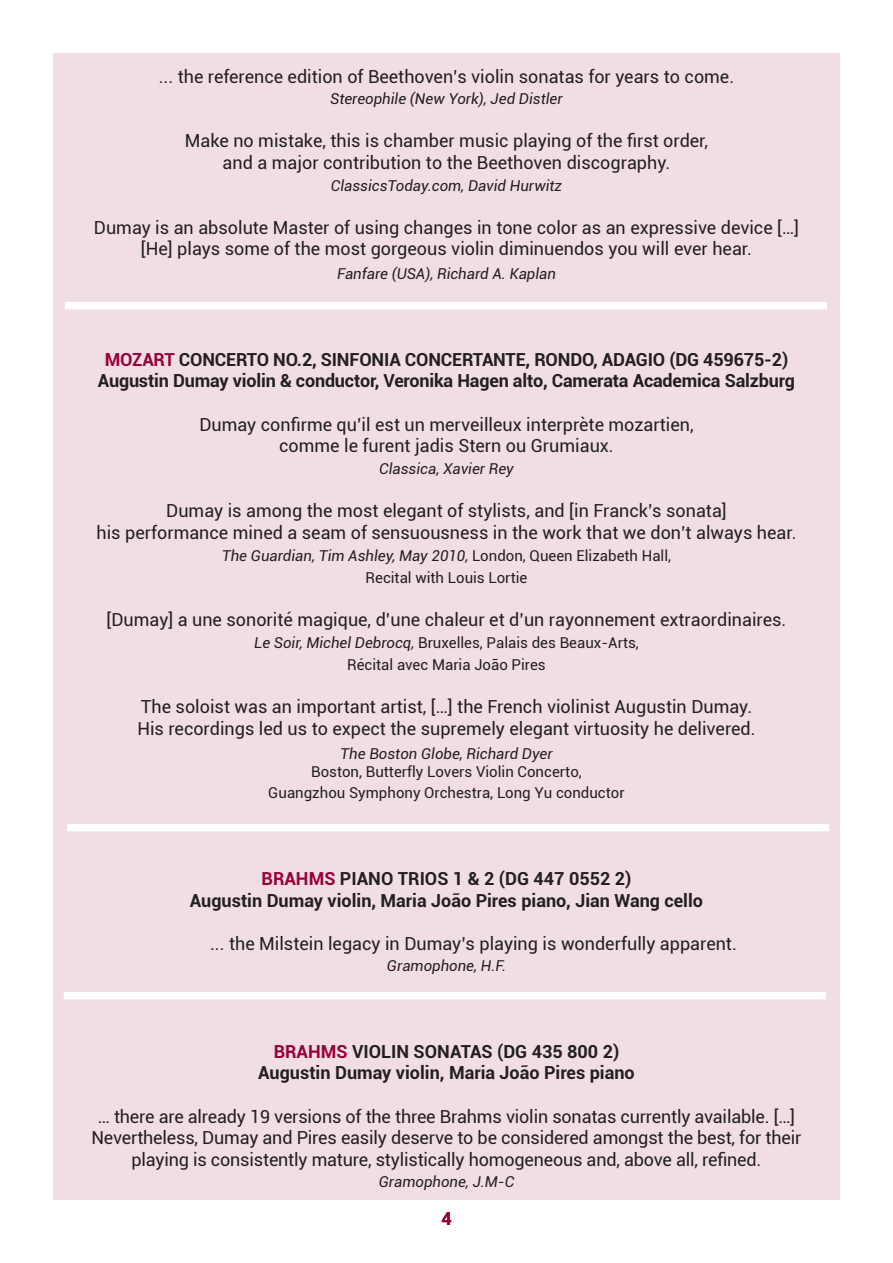
<style>
.page{position:relative;width:893px;height:1263px;background:#fff}
.page>*{position:absolute;margin:0;border:0;box-sizing:border-box;transform-origin:0 0}
.t1{font:18px/21.6px "Roboto";color:#231f20;text-align:center}
.t2{font:700 18px "Roboto";letter-spacing:-.005em;color:#231f20}
.t3{font:700 18px "Roboto";color:#97013a}
.t4{font:italic 15px "Roboto";color:#231f20}
.t5{font:15px "Roboto";color:#231f20}
.s1{color:#97013a}
.s2{font-style:normal}
.s3{font-style:italic}
</style>
<div class="page">
<div style="left:53px;top:53px;width:787px;height:1146px;background:#f1dee5"></div>
<div style="left:65px;top:302px;width:762px;height:7px;background:#fff"></div>
<div style="left:67px;top:824px;width:762px;height:7px;background:#fff"></div>
<div style="left:64px;top:992px;width:762px;height:7px;background:#fff"></div>
<p class="t1" style="left:159px;top:65px;width:577px">... the reference edition of Beethoven’s violin sonatas for years to come.</p>
<p class="t4" style="left:330px;top:88px;width:234px">Stereophile (New York), Jed Distler</p>
<p class="t1" style="left:185px;top:130px;width:525px">Make no mistake, this is chamber music playing of the first order,</p>
<p class="t1" style="left:223px;top:151px;width:449px">and a major contribution to the Beethoven discography.</p>
<p class="t4" style="left:331px;top:175px;width:233px">ClassicsToday.com, David Hurwitz</p>
<p class="t1" style="left:94px;top:216px;width:707px">Dumay is an absolute Master of using changes in tone color as an expressive device […]</p>
<p class="t1" style="left:141px;top:238px;width:613px">[He] plays some of the most gorgeous violin diminuendos you will ever hear.</p>
<p class="t4" style="left:337px;top:264px;width:220px">Fanfare (USA), Richard A. Kaplan</p>
<p class="t2" style="left:105px;top:347px;width:685px"><span class="s1">MOZART</span> CONCERTO NO.2, SINFONIA CONCERTANTE, RONDO, ADAGIO (DG 459675-2)</p>
<p class="t2" style="left:98px;top:368px;width:698px">Augustin Dumay violin &amp; conductor, Veronika Hagen alto, Camerata Academica Salzburg</p>
<p class="t1" style="left:199px;top:413px;width:496px">Dumay confirme qu’il est un merveilleux interprète mozartien,</p>
<p class="t1" style="left:279px;top:434px;width:336px">comme le furent jadis Stern ou Grumiaux.</p>
<p class="t4" style="left:379px;top:458px;width:136px">Classica, Xavier Rey</p>
<p class="t1" style="left:166px;top:499px;width:562px">Dumay is among the most elegant of stylists, and [in Franck’s sonata]</p>
<p class="t1" style="left:96px;top:521px;width:701px">his performance mined a seam of sensuousness in the work that we don’t always hear.</p>
<p class="t4" style="left:222px;top:545px;width:451px">The Guardian, Tim Ashley, May 2010, <span class="s2">London, Queen Elizabeth Hall,</span></p>
<p class="t5" style="left:366px;top:567px;width:163px">Recital with Louis Lortie</p>
<p class="t1" style="left:107px;top:608px;width:681px">[Dumay] a une sonorité magique, d’une chaleur et d’un rayonnement extraordinaires.</p>
<p class="t5" style="left:254px;top:633px;width:386px"><span class="s3">Le Soir, Michel Debrocq,</span> Bruxelles, Palais des Beaux-Arts,</p>
<p class="t5" style="left:347px;top:654px;width:200px">Récital avec Maria João Pires</p>
<p class="t1" style="left:141px;top:695px;width:613px">The soloist was an important artist, […] the French violinist Augustin Dumay.</p>
<p class="t1" style="left:137px;top:717px;width:620px">His recordings led us to expect the supremely elegant virtuosity he delivered.</p>
<p class="t4" style="left:340px;top:743px;width:214px">The Boston Globe, Richard Dyer</p>
<p class="t5" style="left:311px;top:761px;width:272px">Boston, Butterfly Lovers Violin Concerto,</p>
<p class="t5" style="left:268px;top:783px;width:358px">Guangzhou Symphony Orchestra, Long Yu conductor</p>
<p class="t2" style="left:262px;top:866px;width:371px"><span class="s1">BRAHMS</span> PIANO TRIOS 1 &amp; 2 (DG 447 0552 2)</p>
<p class="t2" style="left:190px;top:887px;width:515px">Augustin Dumay violin, Maria João Pires piano, Jian Wang cello</p>
<p class="t1" style="left:210px;top:932px;width:528px">... the Milstein legacy in Dumay’s playing is wonderfully apparent.</p>
<p class="t4" style="left:387px;top:955px;width:121px">Gramophone, H.F.</p>
<p class="t2" style="left:274px;top:1038px;width:347px"><span class="s1">BRAHMS</span> VIOLIN SONATAS (DG 435 800 2)</p>
<p class="t2" style="left:258px;top:1060px;width:378px">Augustin Dumay violin, Maria João Pires piano</p>
<p class="t1" style="left:91px;top:1105px;width:711px">… there are already 19 versions of the three Brahms violin sonatas currently available. […]<br>Nevertheless, Dumay and Pires easily deserve to be considered amongst the best, for their playing is consistently mature, stylistically homogeneous and, above all, refined.</p>
<p class="t4" style="left:379px;top:1171px;width:137px">Gramophone, J.M-C</p>
<p class="t3" style="left:441px;top:1206px;width:12px">4</p>
</div>
